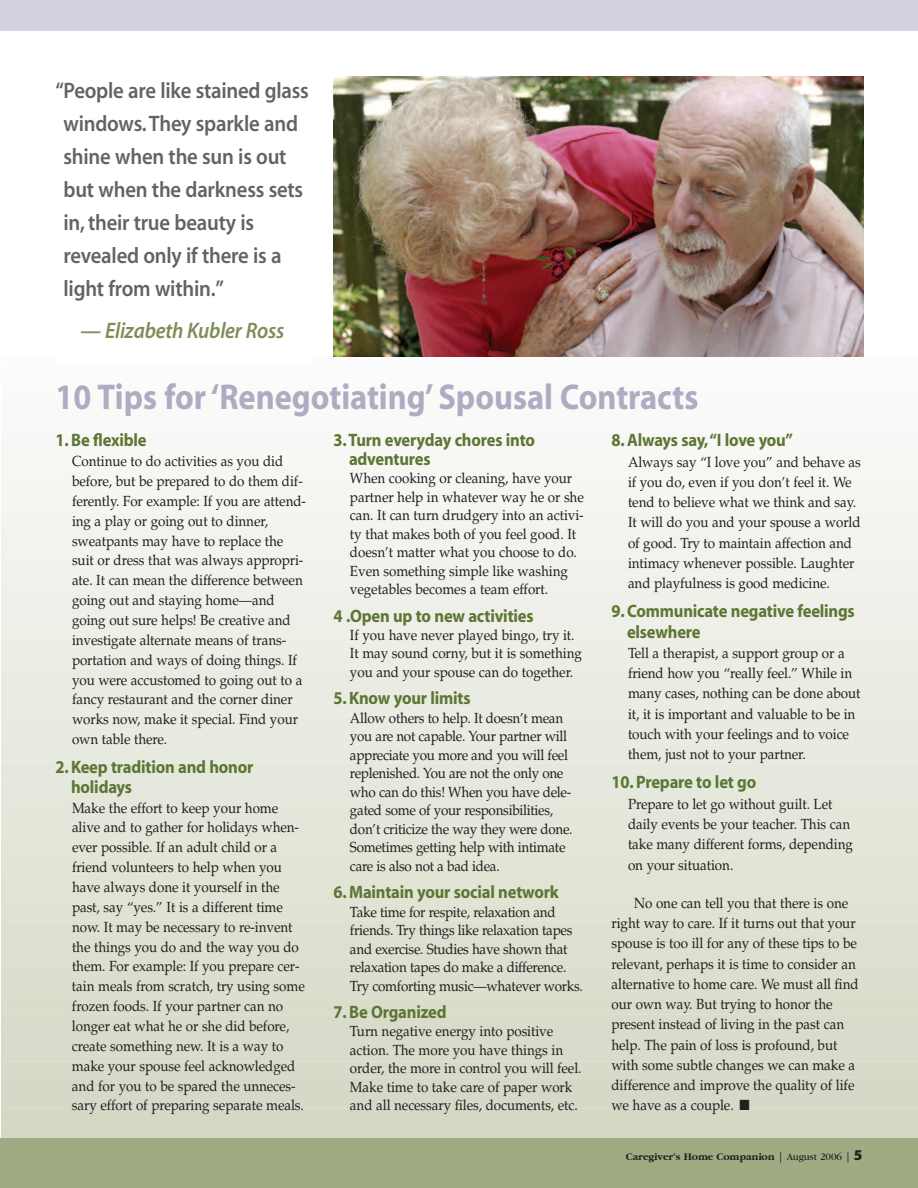
<style>
.page{position:relative;width:918px;height:1188px;background:#fff}
.page>*{position:absolute;margin:0;border:0;box-sizing:border-box;transform-origin:0 0}
.t1{font:36px "Myriad MM.700.600";color:#b1aac3;scale:.9 1}
.t2{font:22.5px/33px "Myriad MM.565.600";letter-spacing:-.01em;color:#636366;scale:.92 1}
.t3{font:22.5px "Myriad MM It.565.600";letter-spacing:-.01em;color:#7e8d57;scale:.92 1}
.t4{font:18px/19.8px "Myriad MM.700.600";letter-spacing:-.01em;color:#5c7633;scale:.92 1}
.t5{font:14.7px/19.8px "Palatino";letter-spacing:-.005em;color:#231f20;scale:.92 1}
.t6{font:700 10.5px "Garamond";letter-spacing:-.005em;color:#231f20}
.s1{font-family:"Myriad MM.412.601";font-weight:400}
.s2{font-weight:400}
.s3{font-family:"Myriad MM.830.300";font-weight:400;font-size:15px}
</style>
<div class="page">
<img style="left:333px;top:76px;width:531px;height:281px">
<div style="left:1px;top:357px;width:917px;height:15px;background:#fbfcfb"></div>
<div style="left:1px;top:371px;width:917px;height:17px;background:#fbfcfa"></div>
<div style="left:1px;top:386px;width:917px;height:18px;background:#fafaf8"></div>
<div style="left:1px;top:402px;width:917px;height:17px;background:#f9faf7"></div>
<div style="left:1px;top:418px;width:917px;height:17px;background:#f9faf7"></div>
<div style="left:1px;top:433px;width:917px;height:18px;background:#f7f8f5"></div>
<div style="left:1px;top:449px;width:917px;height:17px;background:#f7f8f4"></div>
<div style="left:1px;top:465px;width:917px;height:17px;background:#f6f7f3"></div>
<div style="left:1px;top:480px;width:917px;height:18px;background:#f4f6f2"></div>
<div style="left:1px;top:496px;width:917px;height:17px;background:#f4f6f1"></div>
<div style="left:1px;top:512px;width:917px;height:17px;background:#f2f4ef"></div>
<div style="left:1px;top:528px;width:917px;height:17px;background:#f1f3ed"></div>
<div style="left:1px;top:543px;width:917px;height:17px;background:#f1f3ec"></div>
<div style="left:1px;top:559px;width:917px;height:17px;background:#f0f3ec"></div>
<div style="left:1px;top:575px;width:917px;height:17px;background:#f1f1eb"></div>
<div style="left:1px;top:590px;width:917px;height:18px;background:#eff0e9"></div>
<div style="left:1px;top:606px;width:917px;height:17px;background:#eeefe9"></div>
<div style="left:1px;top:622px;width:917px;height:17px;background:#eeefe7"></div>
<div style="left:1px;top:637px;width:917px;height:18px;background:#edeee6"></div>
<div style="left:1px;top:653px;width:917px;height:17px;background:#eceee5"></div>
<div style="left:1px;top:669px;width:917px;height:17px;background:#eaebe3"></div>
<div style="left:1px;top:684px;width:917px;height:18px;background:#eaebe2"></div>
<div style="left:1px;top:700px;width:917px;height:17px;background:#e9ece2"></div>
<div style="left:1px;top:716px;width:917px;height:17px;background:#e9ebe1"></div>
<div style="left:1px;top:731px;width:917px;height:18px;background:#e8ebe0"></div>
<div style="left:1px;top:747px;width:917px;height:17px;background:#e7eadf"></div>
<div style="left:1px;top:763px;width:917px;height:17px;background:#e6e8dd"></div>
<div style="left:1px;top:778px;width:917px;height:18px;background:#e5e8dc"></div>
<div style="left:1px;top:794px;width:917px;height:17px;background:#e5e7db"></div>
<div style="left:1px;top:810px;width:917px;height:17px;background:#e5e6da"></div>
<div style="left:1px;top:826px;width:917px;height:17px;background:#e4e6d9"></div>
<div style="left:1px;top:841px;width:917px;height:17px;background:#e3e5d7"></div>
<div style="left:1px;top:857px;width:917px;height:17px;background:#e2e4d6"></div>
<div style="left:1px;top:873px;width:917px;height:17px;background:#e1e3d5"></div>
<div style="left:1px;top:888px;width:917px;height:18px;background:#e1e3d5"></div>
<div style="left:1px;top:904px;width:917px;height:17px;background:#e0e2d3"></div>
<div style="left:1px;top:920px;width:917px;height:17px;background:#dee1d2"></div>
<div style="left:1px;top:935px;width:917px;height:18px;background:#dddfd0"></div>
<div style="left:1px;top:951px;width:917px;height:17px;background:#dddfd0"></div>
<div style="left:1px;top:967px;width:917px;height:17px;background:#dcdfcf"></div>
<div style="left:1px;top:982px;width:917px;height:18px;background:#dcdece"></div>
<div style="left:1px;top:998px;width:917px;height:17px;background:#daddcc"></div>
<div style="left:1px;top:1014px;width:917px;height:17px;background:#d9dccb"></div>
<div style="left:1px;top:1029px;width:917px;height:18px;background:#d9dccc"></div>
<div style="left:1px;top:1045px;width:917px;height:17px;background:#d8dccb"></div>
<div style="left:1px;top:1061px;width:917px;height:17px;background:#d7dbca"></div>
<div style="left:1px;top:1076px;width:917px;height:18px;background:#d7d9c8"></div>
<div style="left:1px;top:1092px;width:917px;height:17px;background:#d6d9c7"></div>
<div style="left:1px;top:1108px;width:917px;height:17px;background:#d6d8c6"></div>
<div style="left:1px;top:1124px;width:917px;height:14px;background:#d5d8c5"></div>
<div style="left:0;top:0;width:918px;height:32px;background:#d5d0de"></div>
<div style="left:0;top:1138px;width:918px;height:50px;background:#a1ab83"></div>
<div style="left:54px;top:81px;width:257px;height:282px;background:#fff"></div>
<h2 class="t2" style="left:64px;top:76px;width:268px;text-indent:-8px">“People are like stained glass windows.They sparkle and shine when the sun is out but when the darkness sets in, their true beauty is revealed only if there is a light from within.”</h2>
<h2 class="t3" style="left:81px;top:322px;width:223px">— Elizabeth Kubler Ross</h2>
<h1 class="t1" style="left:56px;top:384px;width:716px">10 Tips for ‘Renegotiating’ Spousal Contracts</h1>
<p class="t4" style="left:56px;top:432px;width:101px">1.Be flexible</p>
<p class="t5" style="left:72px;top:451px;width:256px">Continue to do activities as you did before, but be prepared to do them dif&shy;ferently. For example: If you are attend&shy;ing a play or going out to dinner, sweatpants may have to replace the suit or dress that was always appropri&shy;ate. It can mean the difference between going out and staying home—and going out sure helps! Be creative and investigate alternate means of trans&shy;portation and ways of doing things. If you were accustomed to going out to a fancy restaurant and the corner diner works now, make it special. Find your own table there.</p>
<p class="t4" style="left:71px;top:759px;width:200px;text-indent:-16px">2.Keep tradition and honor holidays</p>
<p class="t5" style="left:72px;top:798px;width:255px">Make the effort to keep your home alive and to gather for holidays when&shy;ever possible. If an adult child or a friend volunteers to help when you have always done it yourself in the past, say “yes.” It is a different time now. It may be necessary to re-invent the things you do and the way you do them. For example: If you prepare cer&shy;tain meals from scratch, try using some frozen foods. If your partner can no longer eat what he or she did before, create something new. It is a way to make your spouse feel acknowledged and for you to be spared the unneces&shy;sary effort of preparing separate meals.</p>
<p class="t4" style="left:349px;top:433px;width:204px;line-height:18.5px;text-indent:-16px">3.Turn everyday chores into adventures</p>
<p class="t5" style="left:350px;top:469px;width:256px;line-height:18.5px">When cooking or cleaning, have your partner help in whatever way he or she can. It can turn drudgery into an activi&shy;ty that makes both of you feel good. It doesn’t matter what you choose to do.<br>Even something simple like washing vegetables becomes a team effort.</p>
<p class="t4" style="left:333px;top:607px;width:219px">4 .Open up to new activities</p>
<p class="t5" style="left:350px;top:626px;width:254px;line-height:18.5px">If you have never played bingo, try it.<br>It may sound corny, but it is something you and your spouse can do together.</p>
<p class="t4" style="left:333px;top:690px;width:151px">5.Know your limits</p>
<p class="t5" style="left:350px;top:709px;width:244px;line-height:18.5px">Allow others to help. It doesn’t mean you are not capable. Your partner will appreciate you more and you will feel replenished. You are not the only one who can do this! When you have dele&shy;gated some of your responsibilities, don’t criticize the way they were done.<br>Sometimes getting help with intimate care is also not a bad idea.</p>
<p class="t4" style="left:333px;top:884px;width:246px">6.Maintain your social network</p>
<p class="t5" style="left:350px;top:902px;width:255px;line-height:18.5px">Take time for respite, relaxation and friends. Try things like relaxation tapes and exercise. Studies have shown that relaxation tapes do make a difference.<br>Try comforting music—whatever works.</p>
<p class="t4" style="left:333px;top:1004px;width:124px">7.Be Organized</p>
<p class="t5" style="left:350px;top:1022px;width:253px;line-height:18.5px">Turn negative energy into positive action. The more you have things in order, the more in control you will feel.<br>Make time to take care of paper work and all necessary files, documents, etc.</p>
<p class="t4" style="left:612px;top:432px;width:199px">8. Always say,“I love you”</p>
<p class="t5" style="left:628px;top:451px;width:255px;line-height:20.2px">Always say “I love you” and behave as if you do, even if you don’t feel it. We tend to believe what we think and say.<br>It will do you and your spouse a world of good. Try to maintain affection and intimacy whenever possible. Laughter and playfulness is good medicine.</p>
<p class="t4" style="left:627px;top:603px;width:249px;line-height:20.2px;text-indent:-16px">9. Communicate negative feelings elsewhere</p>
<p class="t5" style="left:628px;top:643px;width:254px;line-height:20.2px">Tell a therapist, a support group or a friend how you “really feel.” While in many cases, nothing can be done about it, it is important and valuable to be in touch with your feelings and to voice them, just not to your partner.</p>
<p class="t4" style="left:612px;top:774px;width:159px">10.Prepare to let go</p>
<p class="t5" style="left:628px;top:794px;width:246px;line-height:20.2px">Prepare to let go without guilt. Let daily events be your teacher. This can take many different forms, depending on your situation.</p>
<p class="t5" style="left:612px;top:893px;width:270px;line-height:20.2px;text-indent:22px">No one can tell you that there is one right way to care. If it turns out that your spouse is too ill for any of these tips to be relevant, perhaps it is time to consider an alternative to home care. We must all find our own way. But trying to honor the present instead of living in the past can help. The pain of loss is profound, but with some subtle changes we can make a difference and improve the quality of life we have as a couple. ■</p>
<p class="t6" style="left:626px;top:1150px;width:238px">Caregiver’s Home Companion <span class="s1">|</span> <span class="s2">August 2006</span> <span class="s1">|</span> <span class="s3">5</span></p>
</div>
